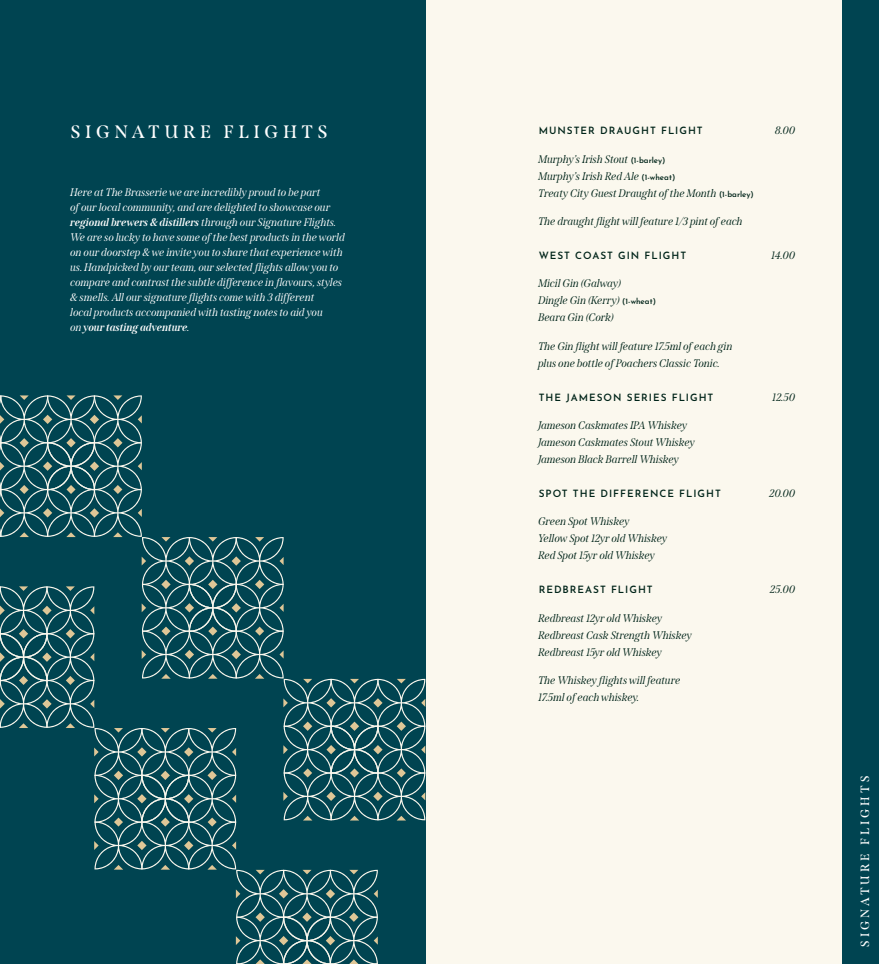
<style>
.page{position:relative;width:879px;height:964px;background:#fff}
.page>*{position:absolute;margin:0;border:0;box-sizing:border-box;transform-origin:0 0}
.t1{font:600 18px "Span";letter-spacing:.25em;color:#fff}
.t2{font:600 12px "Span";letter-spacing:.25em;color:#fff}
.t3{font:italic 11px/17px "Span";color:#002419}
.t4{font:italic 11px/15px "Span";color:#fff}
.t5{font:600 10px "Josefin Sans";letter-spacing:.1em;color:#002419}
.s1{font-weight:700}
.s2{font-family:"Josefin Sans";font-weight:600;font-style:normal;font-size:8px}
</style>
<div class="page">
<div style="left:425px;top:0;width:454px;height:964px;background:#fbf8ee"></div>
<div style="left:0;top:0;width:425px;height:964px;background:#004451"></div>
<div style="left:842px;top:0;width:37px;height:964px;background:#004451"></div>
<svg style="left:0;top:395px;width:425px;height:569px"></svg>
<h1 class="t1" style="left:71px;top:121px;width:258px">SIGNATURE FLIGHTS</h1>
<p class="t4" style="left:71px;top:184px;width:276px">Here at The Brasserie we are incredibly proud to be part<br>of our local community, and are delighted to showcase our <span class="s1">regional brewers &amp; distillers</span> through our Signature Flights.<br>We are so lucky to have some of the best products in the world on our doorstep &amp; we invite you to share that experience with us. Handpicked by our team, our selected flights allow you to compare and contrast the subtle difference in flavours, styles &amp; smells. All our signature flights come with 3 different<br>local products accompanied with tasting notes to aid you<br>on <span class="s1">your tasting adventure</span>.</p>
<p class="t5" style="left:539px;top:122px;width:166px">MUNSTER DRAUGHT FLIGHT</p>
<p class="t3" style="left:775px;top:122px;width:22px">8.00</p>
<p class="t3" style="left:539px;top:150px;width:217px">Murphy’s Irish Stout <span class="s2">(1-barley)<br></span>Murphy’s Irish Red Ale <span class="s2">(1-wheat)<br></span>Treaty City Guest Draught of the Month <span class="s2">(1-barley)</span></p>
<p class="t3" style="left:539px;top:213px;width:206px">The draught flight will feature 1/3 pint of each</p>
<p class="t5" style="left:539px;top:247px;width:149px">WEST COAST GIN FLIGHT</p>
<p class="t3" style="left:772px;top:247px;width:26px">14.00</p>
<p class="t3" style="left:539px;top:275px;width:119px">Micil Gin (Galway)<br>Dingle Gin (Kerry) <span class="s2">(1-wheat)<br></span>Beara Gin (Cork)</p>
<p class="t3" style="left:539px;top:337px;width:196px">The Gin flight will feature 17.5ml of each gin plus one bottle of Poachers Classic Tonic.</p>
<p class="t5" style="left:539px;top:389px;width:176px">THE JAMESON SERIES FLIGHT</p>
<p class="t3" style="left:773px;top:388px;width:24px">12.50</p>
<p class="t3" style="left:539px;top:417px;width:158px">Jameson Caskmates IPA Whiskey<br>Jameson Caskmates Stout Whiskey<br>Jameson Black Barrell Whiskey</p>
<p class="t5" style="left:539px;top:485px;width:184px">SPOT THE DIFFERENCE FLIGHT</p>
<p class="t3" style="left:770px;top:485px;width:28px">20.00</p>
<p class="t3" style="left:539px;top:513px;width:130px">Green Spot Whiskey<br>Yellow Spot 12yr old Whiskey<br>Red Spot 15yr old Whiskey</p>
<p class="t5" style="left:539px;top:581px;width:115px">REDBREAST FLIGHT</p>
<p class="t3" style="left:770px;top:581px;width:27px">25.00</p>
<p class="t3" style="left:539px;top:609px;width:155px">Redbreast 12yr old Whiskey<br>Redbreast Cask Strength Whiskey<br>Redbreast 15yr old Whiskey</p>
<p class="t3" style="left:539px;top:672px;width:144px">The Whiskey flights will feature<br>17.5ml of each whiskey.</p>
<p class="t2" style="left:858px;top:947px;width:173px;rotate:-90deg">SIGNATURE FLIGHTS</p>
</div>
